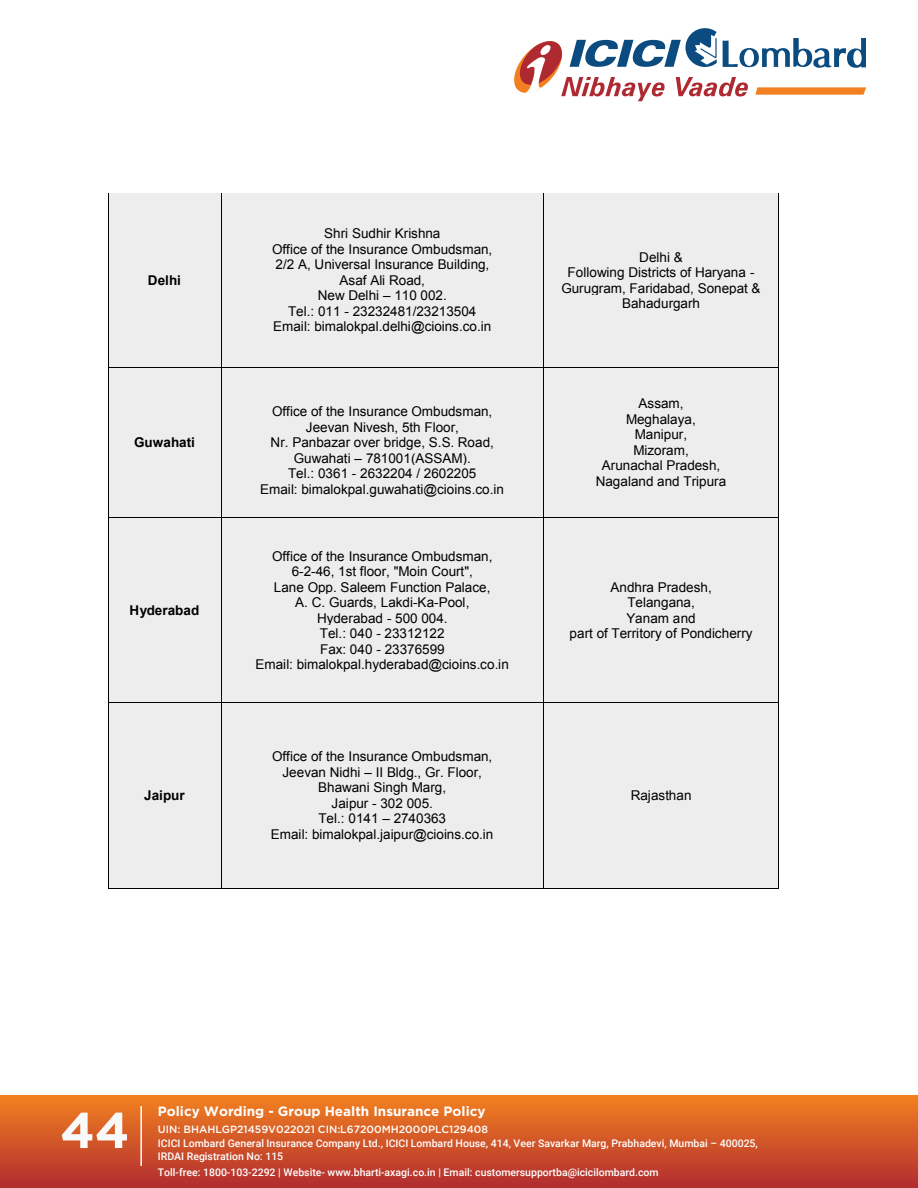
<style>
.page{position:relative;width:918px;height:1188px;background:#fff}
.page>*{position:absolute;margin:0;border:0;box-sizing:border-box;transform-origin:0 0}
.t1{font:700 50.25px "Gotham";color:#f9f9f9}
.t2{font:13.5px/15.6px "Arial";color:#000;text-align:center}
.t3{font:700 13.5px "Gotham";color:#fff}
.t4{font:700 13.5px "Arial";color:#000}
.t5{font:500 10.5px/12.6px "Roboto";color:#fff}
.t6{font:500 10.5px "Gotham";color:#fff}
</style>
<div class="page">
<div style="left:108px;top:193px;width:113px;height:174px;background:#ededed"></div>
<div style="left:221px;top:193px;width:322px;height:174px;background:#ededed"></div>
<div style="left:544px;top:193px;width:234px;height:174px;background:#ededed"></div>
<hr style="left:108px;top:193px;width:1px;height:174px;background:#000">
<hr style="left:221px;top:193px;width:1px;height:174px;background:#000">
<hr style="left:543px;top:193px;width:1px;height:174px;background:#000">
<hr style="left:778px;top:193px;width:1px;height:174px;background:#000">
<div style="left:108px;top:367px;width:113px;height:150px;background:#ededed"></div>
<div style="left:221px;top:367px;width:322px;height:150px;background:#ededed"></div>
<div style="left:544px;top:367px;width:234px;height:150px;background:#ededed"></div>
<hr style="left:108px;top:367px;width:113px;height:1px;background:#000">
<hr style="left:221px;top:367px;width:322px;height:1px;background:#000">
<hr style="left:544px;top:367px;width:234px;height:1px;background:#000">
<hr style="left:108px;top:367px;width:1px;height:150px;background:#000">
<hr style="left:221px;top:367px;width:1px;height:150px;background:#000">
<hr style="left:543px;top:367px;width:1px;height:150px;background:#000">
<hr style="left:778px;top:367px;width:1px;height:150px;background:#000">
<div style="left:108px;top:518px;width:113px;height:184px;background:#ededed"></div>
<div style="left:221px;top:518px;width:322px;height:184px;background:#ededed"></div>
<div style="left:544px;top:518px;width:234px;height:184px;background:#ededed"></div>
<hr style="left:108px;top:517px;width:113px;height:1px;background:#000">
<hr style="left:221px;top:517px;width:322px;height:1px;background:#000">
<hr style="left:544px;top:517px;width:234px;height:1px;background:#000">
<hr style="left:108px;top:518px;width:1px;height:184px;background:#000">
<hr style="left:221px;top:518px;width:1px;height:184px;background:#000">
<hr style="left:543px;top:518px;width:1px;height:184px;background:#000">
<hr style="left:778px;top:518px;width:1px;height:184px;background:#000">
<div style="left:108px;top:703px;width:113px;height:185px;background:#ededed"></div>
<div style="left:221px;top:703px;width:322px;height:185px;background:#ededed"></div>
<div style="left:544px;top:703px;width:234px;height:185px;background:#ededed"></div>
<hr style="left:108px;top:702px;width:113px;height:1px;background:#000">
<hr style="left:221px;top:702px;width:322px;height:1px;background:#000">
<hr style="left:544px;top:702px;width:234px;height:1px;background:#000">
<hr style="left:108px;top:703px;width:1px;height:185px;background:#000">
<hr style="left:108px;top:888px;width:113px;height:1px;background:#000">
<hr style="left:221px;top:703px;width:1px;height:185px;background:#000">
<hr style="left:221px;top:888px;width:322px;height:1px;background:#000">
<hr style="left:543px;top:703px;width:1px;height:185px;background:#000">
<hr style="left:544px;top:888px;width:234px;height:1px;background:#000">
<hr style="left:778px;top:703px;width:1px;height:185px;background:#000">
<div style="left:0;top:1095px;width:918px;height:93px;background:linear-gradient(to bottom,#f38120,#b12c30)"></div>
<hr style="left:140px;top:1106px;width:2px;height:60px;background:#fff">
<svg style="left:514px;top:28px;width:352px;height:73px"></svg>
<p class="t4" style="left:148px;top:271px;width:35px">Delhi</p>
<p class="t4" style="left:134px;top:433px;width:62px">Guwahati</p>
<p class="t4" style="left:130px;top:601px;width:71px">Hyderabad</p>
<p class="t4" style="left:144px;top:786px;width:42px">Jaipur</p>
<p class="t2" style="left:272px;top:226px;width:222px">Shri Sudhir Krishna<br>Office of the Insurance Ombudsman,<br>2/2 A, Universal Insurance Building,<br>Asaf Ali Road,<br>New Delhi – 110 002.<br>Tel.: 011 - 23232481/23213504<br>Email: bimalokpal.delhi@cioins.co.in</p>
<p class="t2" style="left:561px;top:249px;width:201px">Delhi &amp;<br>Following Districts of Haryana -<br>Gurugram, Faridabad, Sonepat &amp;<br>Bahadurgarh</p>
<p class="t2" style="left:260px;top:404px;width:245px">Office of the Insurance Ombudsman, Jeevan Nivesh, 5th Floor,<br>Nr. Panbazar over bridge, S.S. Road, Guwahati – 781001(ASSAM).<br>Tel.: 0361 - 2632204 / 2602205<br>Email: bimalokpal.guwahati@cioins.co.in</p>
<p class="t2" style="left:596px;top:396px;width:132px">Assam,<br>Meghalaya,<br>Manipur,<br>Mizoram,<br>Arunachal Pradesh,<br>Nagaland and Tripura</p>
<p class="t2" style="left:255px;top:548px;width:255px">Office of the Insurance Ombudsman,<br>6-2-46, 1st floor, "Moin Court",<br>Lane Opp. Saleem Function Palace,<br>A. C. Guards, Lakdi-Ka-Pool,<br>Hyderabad - 500 004.<br>Tel.: 040 - 23312122<br>Fax: 040 - 23376599<br>Email: bimalokpal.hyderabad@cioins.co.in</p>
<p class="t2" style="left:271px;top:749px;width:224px">Office of the Insurance Ombudsman,<br>Jeevan Nidhi – II Bldg., Gr. Floor,<br>Bhawani Singh Marg,<br>Jaipur - 302 005.<br>Tel.: 0141 – 2740363<br>Email: bimalokpal.jaipur@cioins.co.in</p>
<p class="t2" style="left:570px;top:579px;width:184px">Andhra Pradesh,<br>Telangana,<br>Yanam and<br>part of Territory of Pondicherry</p>
<p class="t2" style="left:631px;top:788px;width:62px">Rajasthan</p>
<h1 class="t1" style="left:60px;top:1097px;width:71px">44</h1>
<p class="t3" style="left:158px;top:1102px;width:329px">Policy Wording - Group Health Insurance Policy</p>
<p class="t6" style="left:158px;top:1123px;width:332px">UIN: BHAHLGP21459V022021 CIN:L67200MH2000PLC129408</p>
<p class="t5" style="left:158px;top:1137px;width:602px">ICICI Lombard General Insurance Company Ltd., ICICI Lombard House, 414, Veer Savarkar Marg, Prabhadevi, Mumbai – 400025,<br>IRDAI Registration No: 115</p>
<p class="t5" style="left:158px;top:1165px;width:502px">Toll-free: 1800-103-2292 | Website- www.bharti-axagi.co.in | Email: customersupportba@icicilombard.com</p>
</div>
